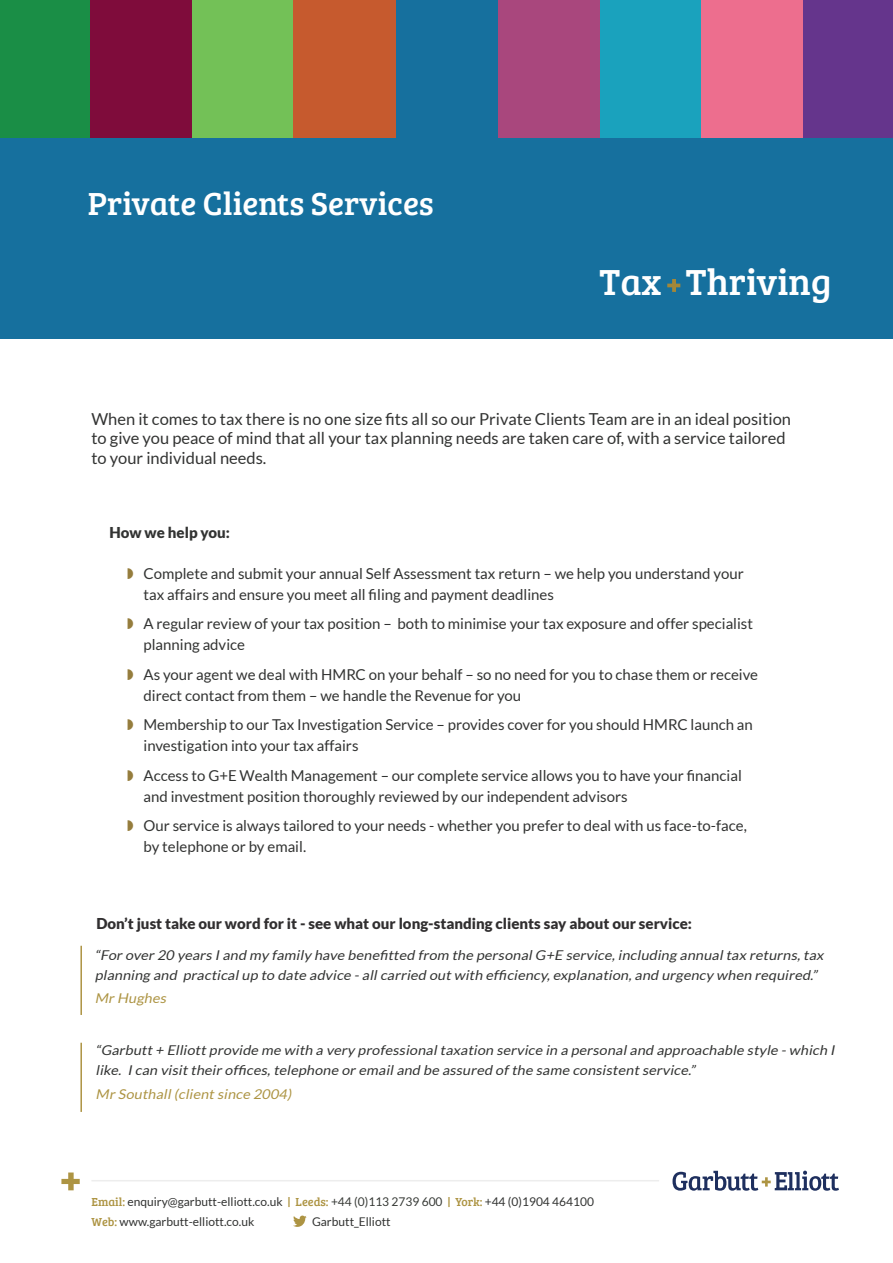
<style>
.page{position:relative;width:893px;height:1263px;background:#fff}
.page>*{position:absolute;margin:0;border:0;box-sizing:border-box;transform-origin:0 0}
.t1{font:37.5px "Bree Serif";color:#fff}
.Sub_Title{font:33px "Bree Serif";color:#fff}
.t2{font:16.5px/19.5px "Lato";color:#323332}
.t3{font:15px/21px "Lato";color:#323332}
.Bullet_point_headers{font:900 15px "Lato";color:#312f30}
.t4{font:900 15px "Lato";color:#323332}
.Bullet_point_headers-2{font:italic 13.5px/19.5px "Lato";color:#323332;scale:1.07 1}
.Bullet_point_headers-3{font:italic 13.5px "Lato";color:#ad9443;scale:1.07 1}
.t5{font:12px/19.5px "Lato";color:#323332}
.s1{font-family:"Bree Serif";color:#ad9443}
.s2{color:#373a36}
</style>
<div class="page">
<div style="left:0;top:0;width:893px;height:339px;background:#16709e"></div>
<hr style="left:91px;top:1180px;width:568px;height:1px;background:#ededed">
<svg style="left:61px;top:1172px;width:19px;height:18px"></svg>
<svg style="left:672px;top:1171px;width:167px;height:20px"></svg>
<svg style="left:667px;top:279px;width:13px;height:13px"></svg>
<div style="left:90px;top:0;width:102px;height:138px;background:#7f0c3b"></div>
<div style="left:192px;top:0;width:102px;height:138px;background:#73c157"></div>
<div style="left:294px;top:0;width:102px;height:138px;background:#c65a2e"></div>
<div style="left:599px;top:0;width:102px;height:138px;background:#1aa2bd"></div>
<div style="left:701px;top:0;width:102px;height:138px;background:#ed6e8e"></div>
<div style="left:0;top:0;width:90px;height:138px;background:#1a8e46"></div>
<div style="left:803px;top:0;width:90px;height:138px;background:#65358c"></div>
<div style="left:498px;top:0;width:101px;height:138px;background:#a9477d"></div>
<svg style="left:293px;top:1215px;width:14px;height:12px"></svg>
<hr style="left:80px;top:946px;width:2px;height:69px;background:#ad9443">
<hr style="left:80px;top:1043px;width:2px;height:69px;background:#ad9443">
<p class="Sub_Title" style="left:88px;top:180px;width:348px">Private Clients Services</p>
<h1 class="t1" style="left:600px;top:255px;width:233px">Tax Thriving</h1>
<p class="t2" style="left:91px;top:409px;width:701px">When it comes to tax there is no one size fits all so our Private Clients Team are in an ideal position to give you peace of mind that all your tax planning needs are taken care of, with a service tailored to your individual needs.</p>
<p class="t4" style="left:109px;top:524px;width:122px">How we help you:</p>
<p class="t3" style="left:144px;top:563px;width:602px">Complete and submit your annual Self Assessment tax return – we help you understand your tax affairs and ensure you meet all filing and payment deadlines</p>
<p class="t3" style="left:144px;top:613px;width:611px">A regular review of your tax position – both to minimise your tax exposure and offer specialist planning advice</p>
<p class="t3" style="left:144px;top:664px;width:616px">As your agent we deal with HMRC on your behalf – so no need for you to chase them or receive direct contact from them – we handle the Revenue for you</p>
<p class="t3" style="left:144px;top:714px;width:611px">Membership to our Tax Investigation Service – provides cover for you should HMRC launch an investigation into your tax affairs</p>
<p class="t3" style="left:144px;top:765px;width:600px">Access to G+E Wealth Management – our complete service allows you to have your financial and investment position thoroughly reviewed by our independent advisors</p>
<p class="t3" style="left:144px;top:815px;width:605px">Our service is always tailored to your needs - whether you prefer to deal with us face-to-face, by telephone or by email.</p>
<p class="Bullet_point_headers" style="left:96px;top:915px;width:597px">Don’t just take our word for it - see what our long-standing clients say about our service:</p>
<p class="Bullet_point_headers-2" style="left:95px;top:945px;width:685px">“For over 20 years Iand my family have benefitted from the personalG+E service,including annualtax returns,tax planning and practicalup to date advice - allcarried out with efficiency,explanation,and urgency when required.”</p>
<p class="Bullet_point_headers-3" style="left:95px;top:991px;width:71px">Mr Hughes</p>
<p class="Bullet_point_headers-2" style="left:96px;top:1041px;width:695px">“Garbutt + Elliott provide me with a very professionaltaxation service in a personaland approachable style - which I like. Ican visit their offices,telephone or emailand be assured ofthe same consistent service.”</p>
<p class="Bullet_point_headers-3" style="left:96px;top:1086px;width:187px">Mr Southall(client since 2004)</p>
<p class="t5" style="left:91px;top:1192px;width:504px"><span class="s1">Email:</span> enquiry@garbutt-elliott.co.uk <span class="s1">| Leeds:</span> <span class="s2">+44 (0)113 2739 600</span> <span class="s1">| York:</span> +44 (0)1904 464100<br><span class="s1">Web:</span> www.garbutt-elliott.co.uk</p>
<p class="t5" style="left:312px;top:1211px;width:80px">Garbutt_Elliott</p>
</div>
